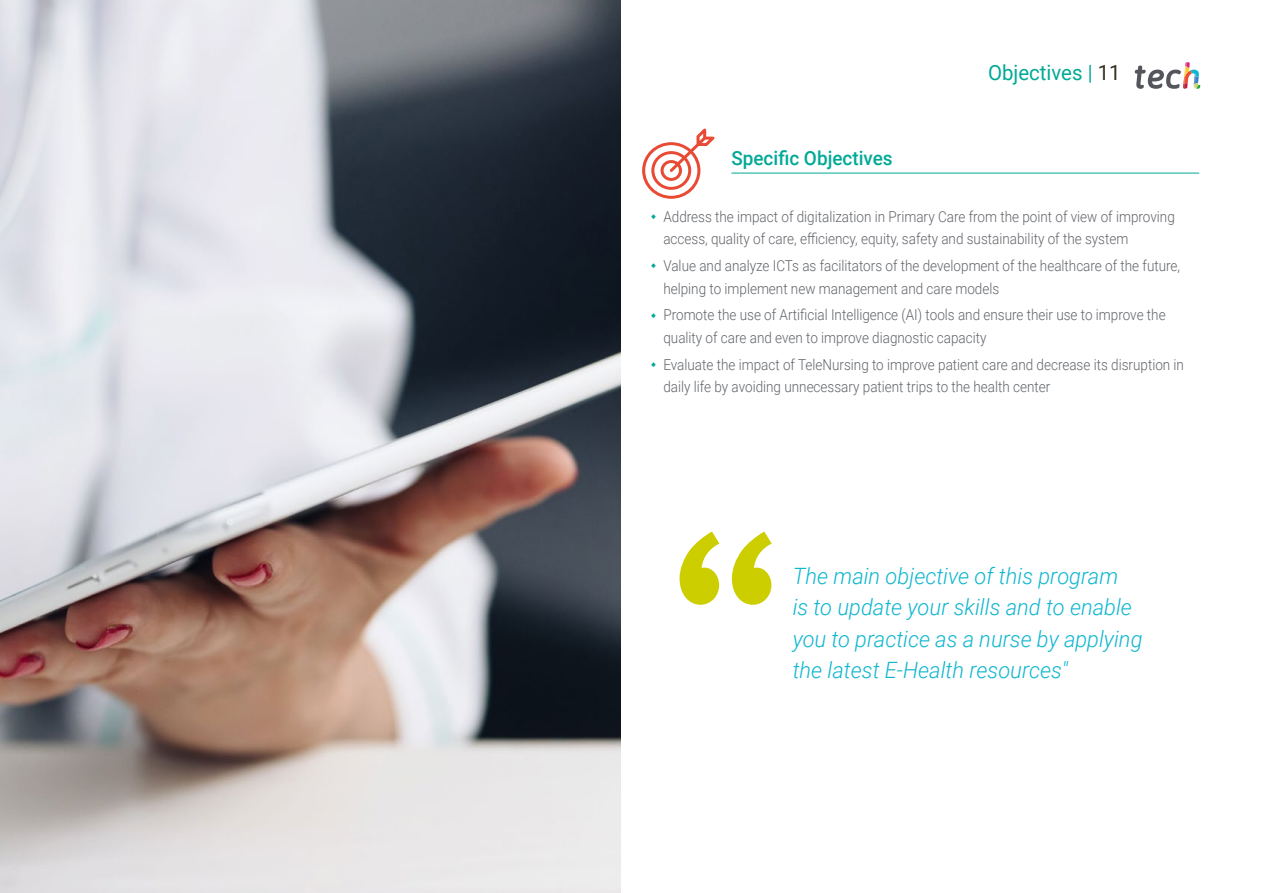
<style>
.page{position:relative;width:1263px;height:893px;background:#fff}
.page>*{position:absolute;margin:0;border:0;box-sizing:border-box;transform-origin:0 0}
.t1{font:italic 300 22.5px/31.5px "Roboto";color:#0fb6cf}
.t2{font:21px "Roboto";color:#00a996}
.t3{font:500 19.5px "Roboto";color:#00a996}
.t4{font:300 15px/22.5px "Roboto";color:#61646a;scale:.9 1}
.s1{color:#312e20}
</style>
<div class="page">
<hr style="left:731px;top:173px;width:468px;height:1px;background:#00a996">
<svg style="left:642px;top:129px;width:72px;height:70px"></svg>
<img style="left:0;top:0;width:621px;height:893px">
<svg style="left:1135px;top:62px;width:65px;height:27px"></svg>
<svg style="left:679px;top:531px;width:93px;height:74px"></svg>
<h3 class="t3" style="left:731px;top:144px;width:163px">Specific Objectives</h3>
<h2 class="t2" style="left:988px;top:57px;width:134px">Objectives | <span class="s1">11</span></h2>
<p class="t4" style="left:663px;top:205px;width:570px">Address the impact of digitalization in Primary Care from the point of view of improving access, quality of care, efficiency, equity, safety and sustainability of the system</p>
<p class="t4" style="left:663px;top:254px;width:576px">Value and analyze ICTs as facilitators of the development of the healthcare of the future, helping to implement new management and care models</p>
<p class="t4" style="left:663px;top:303px;width:560px">Promote the use of Artificial Intelligence (AI) tools and ensure their use to improve the quality of care and even to improve diagnostic capacity</p>
<p class="t4" style="left:663px;top:352px;width:580px">Evaluate the impact of TeleNursing to improve patient care and decrease its disruption in daily life by avoiding unnecessary patient trips to the health center</p>
<h1 class="t1" style="left:793px;top:559px;width:351px">The main objective of this program<br>is to update your skills and to enable you to practice as a nurse by applying the latest E-Health resources"</h1>
</div>
